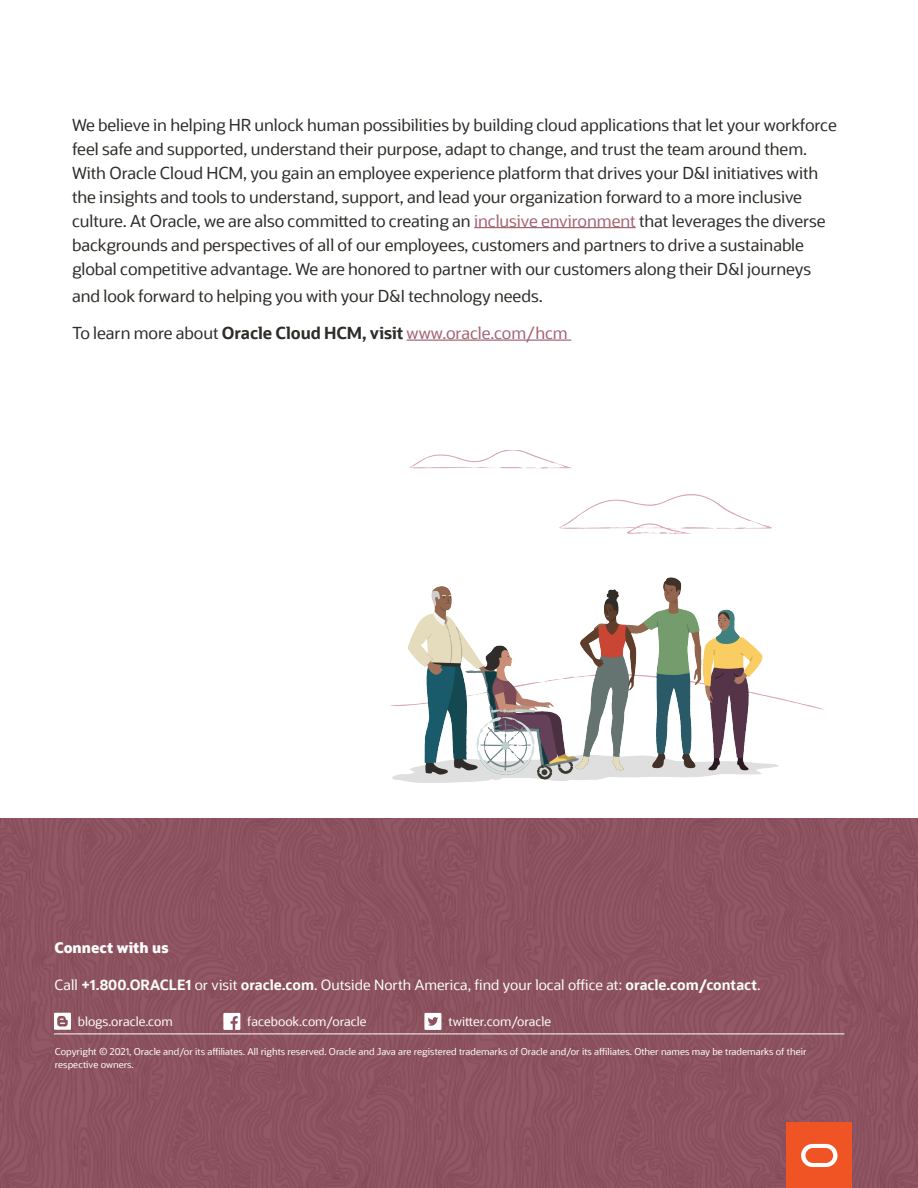
<style>
.page{position:relative;width:918px;height:1188px;background:#fff}
.page>*{position:absolute;margin:0;border:0;box-sizing:border-box;transform-origin:0 0}
.t1{font:16.5px/24px "Oracle Sans";letter-spacing:-.005em;color:#2f2c29}
.t2{font:700 16.5px "Oracle Sans";letter-spacing:-.005em;color:#2f2c29}
.t3{font:800 14.55px "Oracle Sans";color:#fcfdfc}
.t4{font:14.1px "Oracle Sans";color:#fcfdfc}
.t5{font:12.6px "Oracle Sans";color:#fcfdfc}
.t6{font:9.45px/12.6px "Oracle Sans";color:#fcfdfc}
.s1{color:#a36473}
.s2{font-weight:400}
.s3{font-weight:400;color:#a36473}
.s4{font-weight:700}
</style>
<div class="page">
<div style="left:0;top:819px;width:918px;height:369px;background:#8c525f"></div>
<hr style="left:54px;top:1034px;width:790px;height:1px;background:#fcfdfc">
<svg style="left:54px;top:1013px;width:17px;height:17px"></svg>
<svg style="left:424px;top:1013px;width:17px;height:17px"></svg>
<hr style="left:474px;top:227px;width:162px;height:1px;background:#a36473">
<hr style="left:407px;top:340px;width:164px;height:1px;background:#a36473">
<img style="left:391px;top:450px;width:433px;height:333px">
<svg style="left:223px;top:1013px;width:17px;height:17px"></svg>
<div style="left:787px;top:1123px;width:65px;height:65px;background:#f05424"></div>
<svg style="left:801px;top:1144px;width:37px;height:23px"></svg>
<p class="t1" style="left:72px;top:113px;width:766px">We believe in helping HR unlock human possibilities by building cloud applications that let your workforce feel safe and supported, understand their purpose, adapt to change, and trust the team around them.<br>With Oracle Cloud HCM, you gain an employee experience platform that drives your D&amp;I initiatives with the insights and tools to understand, support, and lead your organization forward to a more inclusive culture. At Oracle, we are also committed to creating an <span class="s1">inclusive environment</span> that leverages the diverse backgrounds and perspectives of all of our employees, customers and partners to drive a sustainable global competitive advantage. We are honored to partner with our customers along their D&amp;I journeys</p>
<p class="t1" style="left:72px;top:284px;width:472px">and look forward to helping you with your D&amp;I technology needs.</p>
<p class="t2" style="left:72px;top:323px;width:497px"><span class="s2">To learn more about</span> Oracle Cloud HCM, visit <span class="s3">www.oracle.com/hcm</span></p>
<h5 class="t3" style="left:54px;top:938px;width:116px">Connect with us</h5>
<p class="t4" style="left:54px;top:976px;width:708px">Call <span class="s4">+1.800.ORACLE1</span> or visit <span class="s4">oracle.com</span>. Outside North America, find your local office at: <span class="s4">oracle.com/contact</span>.</p>
<p class="t5" style="left:78px;top:1014px;width:96px">blogs.oracle.com</p>
<p class="t5" style="left:247px;top:1014px;width:121px">facebook.com/oracle</p>
<p class="t5" style="left:448px;top:1014px;width:104px">twitter.com/oracle</p>
<p class="t6" style="left:55px;top:1045px;width:753px">Copyright © 2021, Oracle and/or its affiliates. All rights reserved. Oracle and Java are registered trademarks of Oracle and/or its affiliates. Other names may be trademarks of their respective owners.</p>
</div>
